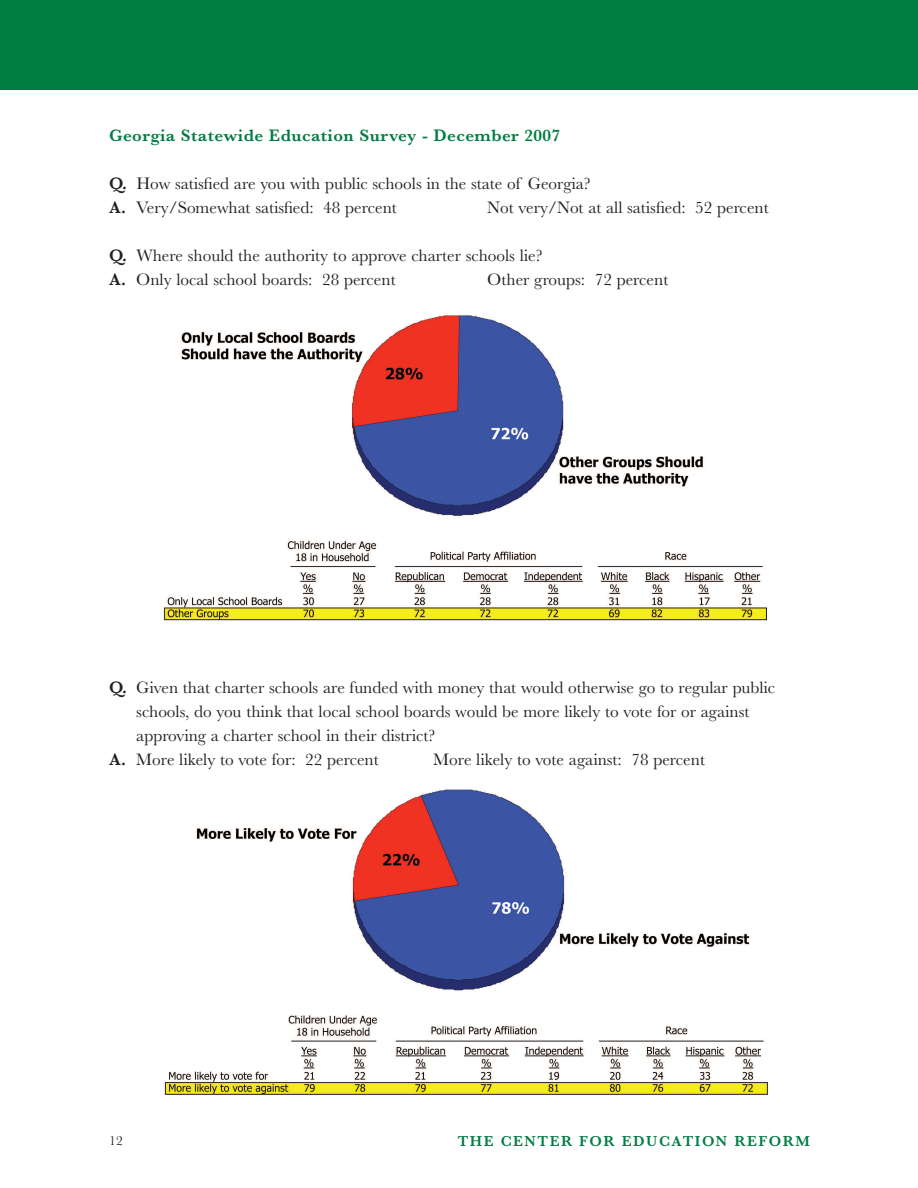
<style>
.page{position:relative;width:918px;height:1188px;background:#fff}
.page>*{position:absolute;margin:0;border:0;box-sizing:border-box;transform-origin:0 0}
.t1{font:17.25px/24px "Baskerville";color:#231f20}
.t2{font:600 17.25px "Baskerville";letter-spacing:.025em;color:#007d43}
.t3{font:600 15px "Baskerville";letter-spacing:.1em;color:#007d43}
.t4{font:13.5px "Baskerville";color:#231f20}
.s1{font-weight:600}
</style>
<div class="page">
<div style="left:0;top:0;width:918px;height:89px;background:#007d43"></div>
<img style="left:164px;top:314px;width:602px;height:307px">
<img style="left:164px;top:789px;width:604px;height:306px">
<p class="t2" style="left:109px;top:126px;width:452px">Georgia Statewide Education Survey - December 2007</p>
<p class="t1" style="left:109px;top:172px;width:483px"><span class="s1">Q.</span> How satisfied are you with public schools in the state of Georgia?<br><span class="s1">A.</span> Very/Somewhat satisfied: 48 percent</p>
<p class="t1" style="left:487px;top:196px;width:283px">Not very/Not at all satisfied: 52 percent</p>
<p class="t1" style="left:109px;top:244px;width:435px"><span class="s1">Q.</span> Where should the authority to approve charter schools lie?<br><span class="s1">A.</span> Only local school boards: 28 percent</p>
<p class="t1" style="left:487px;top:268px;width:183px">Other groups: 72 percent</p>
<p class="t1" style="left:109px;top:676px;width:668px"><span class="s1">Q.</span> Given that charter schools are funded with money that would otherwise go to regular public</p>
<p class="t1" style="left:136px;top:700px;width:615px">schools, do you think that local school boards would be more likely to vote for or against</p>
<p class="t1" style="left:136px;top:724px;width:301px">approving a charter school in their district?</p>
<p class="t1" style="left:109px;top:748px;width:271px"><span class="s1">A.</span> More likely to vote for: 22 percent</p>
<p class="t1" style="left:433px;top:748px;width:273px">More likely to vote against: 78 percent</p>
<p class="t4" style="left:109px;top:1132px;width:15px">12</p>
<p class="t3" style="left:458px;top:1133px;width:354px">THE CENTER FOR EDUCATION REFORM</p>
</div>
